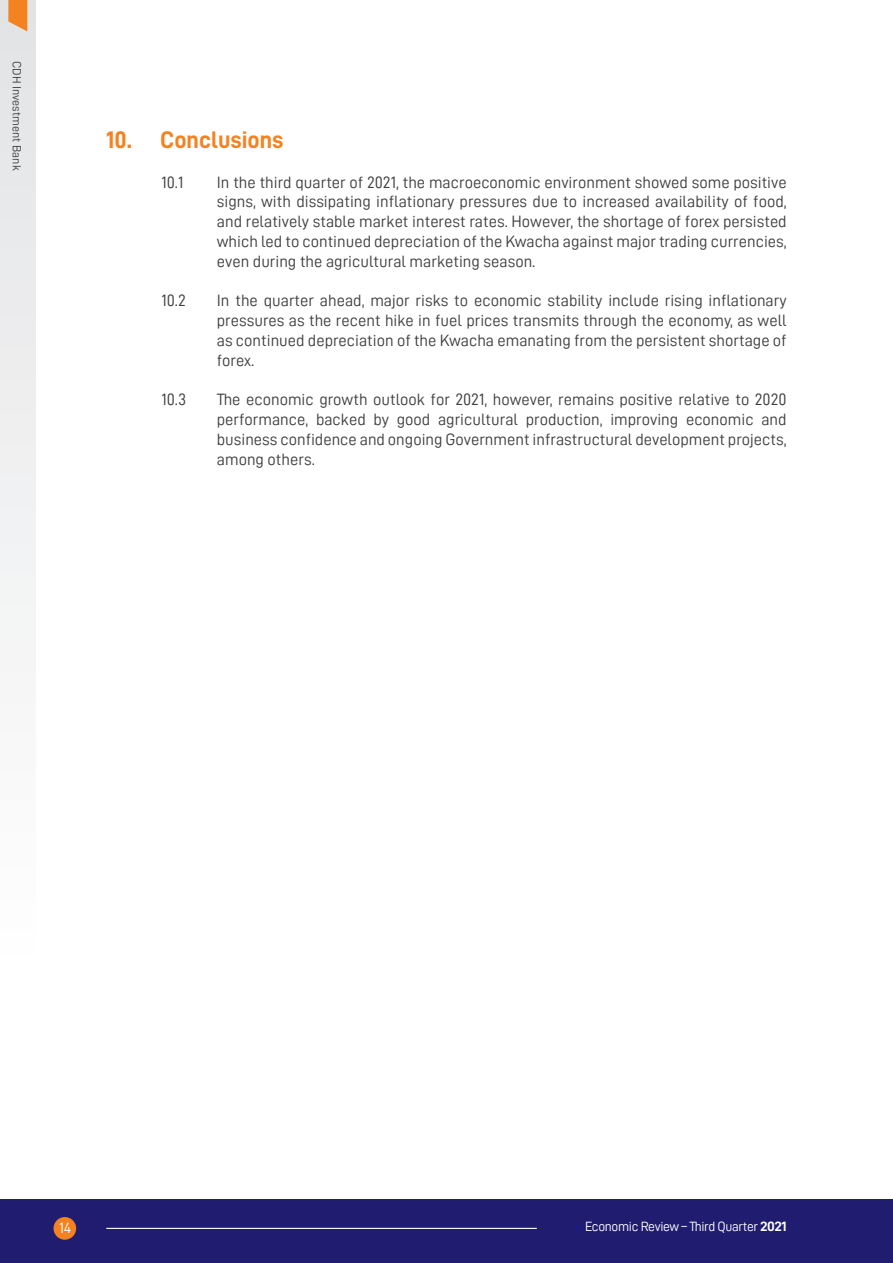
<style>
.page{position:relative;width:893px;height:1263px;background:#fff}
.page>*{position:absolute;margin:0;border:0;box-sizing:border-box;transform-origin:0 0}
.t1{font:24px "D DIN Bold";color:#f58220}
.t2{font:16.5px/19.8px "D DIN";color:#3e3e3f;text-align:justify}
.t3{font:15px "D DIN";color:#fff}
.t4{font:13.5px "D DIN";letter-spacing:-.025em;color:#fff}
.t5{font:12px "D DIN";color:#3e3e3f}
.s1{font-family:"D DIN Exp Bold"}
</style>
<div class="page">
<div style="left:0;top:1199px;width:893px;height:64px;background:#201c70"></div>
<hr style="left:106px;top:1228px;width:431px;height:1px;background:#fff">
<div style="left:54px;top:1217px;width:22px;height:23px;background:#f58220;border-radius:50%"></div>
<div style="left:0;top:0;width:36px;height:953px;background:linear-gradient(to right,#f0f1f2,#f0f1f2)"></div>
<svg style="left:8px;top:0;width:19px;height:31px"></svg>
<p class="t5" style="left:24px;top:61px;width:111px;rotate:90deg">CDH Investment Bank</p>
<h1 class="t1" style="left:106px;top:130px;width:179px">10. Conclusions</h1>
<p class="t2" style="left:161px;top:173px;width:24px">10.1</p>
<p class="t2" style="left:217px;top:173px;width:571px">In the third quarter of 2021, the macroeconomic environment showed some positive signs, with dissipating inflationary pressures due to increased availability of food, and relatively stable market interest rates. However, the shortage of forex persisted which led to continued depreciation of the Kwacha against major trading currencies, even during the agricultural marketing season.</p>
<p class="t2" style="left:161px;top:291px;width:26px">10.2</p>
<p class="t2" style="left:217px;top:291px;width:571px">In the quarter ahead, major risks to economic stability include rising inflationary pressures as the recent hike in fuel prices transmits through the economy, as well as continued depreciation of the Kwacha emanating from the persistent shortage of forex.</p>
<p class="t2" style="left:161px;top:391px;width:26px">10.3</p>
<p class="t2" style="left:217px;top:391px;width:571px">The economic growth outlook for 2021, however, remains positive relative to 2020 performance, backed by good agricultural production, improving economic and business confidence and ongoing Government infrastructural development projects, among others.</p>
<p class="t3" style="left:59px;top:1221px;width:14px">14</p>
<p class="t4" style="left:585px;top:1221px;width:203px">Economic Review – Third Quarter <span class="s1">2021</span></p>
</div>
